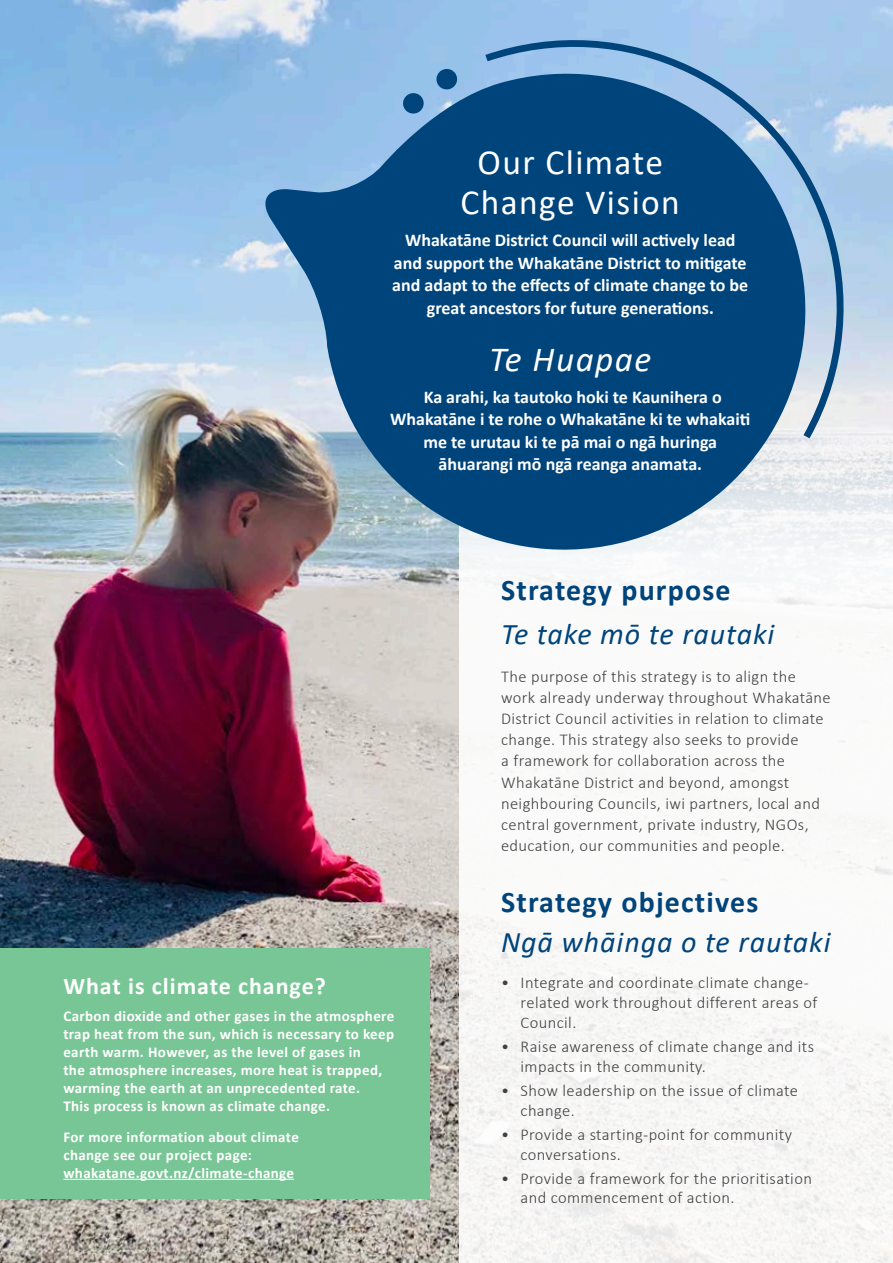
<style>
.page{position:relative;width:893px;height:1263px;background:#fff}
.page>*{position:absolute;margin:0;border:0;box-sizing:border-box;transform-origin:0 0}
.t1{font:35.4px/40.5px "Calibri";letter-spacing:.04em;color:#fff;text-align:center}
.t2{font:italic 35.4px "Calibri";letter-spacing:.04em;color:#fff}
.t3{font:italic 30px "Calibri";letter-spacing:.03em;color:#00447c}
.t4{font:700 30px "Calibri";letter-spacing:.04em;color:#00447c}
.t5{font:700 24px "Calibri";letter-spacing:.04em;color:#fff}
.t6{font:700 18px/22.5px "Calibri";color:#fff;text-align:center}
.t7{font:300 16.5px/21px "Calibri";letter-spacing:.025em;color:#414142}
.t8{font:700 15px/18px "Calibri";letter-spacing:.025em;color:#fff}
</style>
<div class="page">
<img style="left:0;top:0;width:893px;height:1263px">
<div style="left:459px;top:285px;width:434px;height:978px;background:#fff"></div>
<svg style="left:259px;top:47px;width:573px;height:530px;background:#5d86aa"></svg>
<svg style="left:485px;top:32px;width:369px;height:406px;background:#316a9b"></svg>
<div style="left:0;top:948px;width:429px;height:251px;background:#78c696"></div>
<hr style="left:63px;top:1179px;width:231px;height:1px;background:#fff">
<h1 class="t1" style="left:461px;top:141px;width:221px">Our Climate<br>Change Vision</h1>
<p class="t6" style="left:392px;top:229px;width:358px">Whakatāne District Council will actively lead and support the Whakatāne District to mitigate and adapt to the effects of climate change to be great ancestors for future generations.</p>
<h1 class="t2" style="left:489px;top:334px;width:164px">Te Huapae</h1>
<p class="t6" style="left:390px;top:385px;width:362px">Ka arahi, ka tautoko hoki te Kaunihera o Whakatāne i te rohe o Whakatāne ki te whakaiti me te urutau ki te pā mai o ngā huringa āhuarangi mō ngā reanga anamata.</p>
<h3 class="t5" style="left:63px;top:969px;width:264px">What is climate change?</h3>
<p class="t8" style="left:63px;top:1007px;width:333px">Carbon dioxide and other gases in the atmosphere trap heat from the sun, which is necessary to keep earth warm. However, as the level of gases in<br>the atmosphere increases, more heat is trapped, warming the earth at an unprecedented rate.<br>This process is known as climate change.</p>
<p class="t8" style="left:63px;top:1127px;width:237px">For more information about climate change see our project page: whakatane.govt.nz/climate-change</p>
<h2 class="t4" style="left:501px;top:569px;width:231px">Strategy purpose</h2>
<h2 class="t3" style="left:501px;top:614px;width:275px">Te take mō te rautaki</h2>
<p class="t7" style="left:501px;top:666px;width:331px">The purpose of this strategy is to align the work already underway throughout Whakatāne District Council activities in relation to climate change. This strategy also seeks to provide<br>a framework for collaboration across the Whakatāne District and beyond, amongst neighbouring Councils, iwi partners, local and central government, private industry, NGOs, education, our communities and people.</p>
<h2 class="t4" style="left:501px;top:881px;width:259px">Strategy objectives</h2>
<h2 class="t3" style="left:501px;top:921px;width:331px">Ngā whāinga o te rautaki</h2>
<p class="t7" style="left:521px;top:973px;width:298px;line-height:19.8px;text-indent:-20px">• Integrate and coordinate climate change&shy;related work throughout different areas of<br>Council.</p>
<p class="t7" style="left:521px;top:1036px;width:295px;line-height:19.8px;text-indent:-20px">• Raise awareness of climate change and its impacts in the community.</p>
<p class="t7" style="left:521px;top:1080px;width:279px;line-height:19.8px;text-indent:-20px">• Show leadership on the issue of climate change.</p>
<p class="t7" style="left:521px;top:1124px;width:273px;line-height:19.8px;text-indent:-20px">• Provide a starting-point for community conversations.</p>
<p class="t7" style="left:521px;top:1168px;width:293px;line-height:19.8px;text-indent:-20px">• Provide a framework for the prioritisation and commencement of action.</p>
</div>
